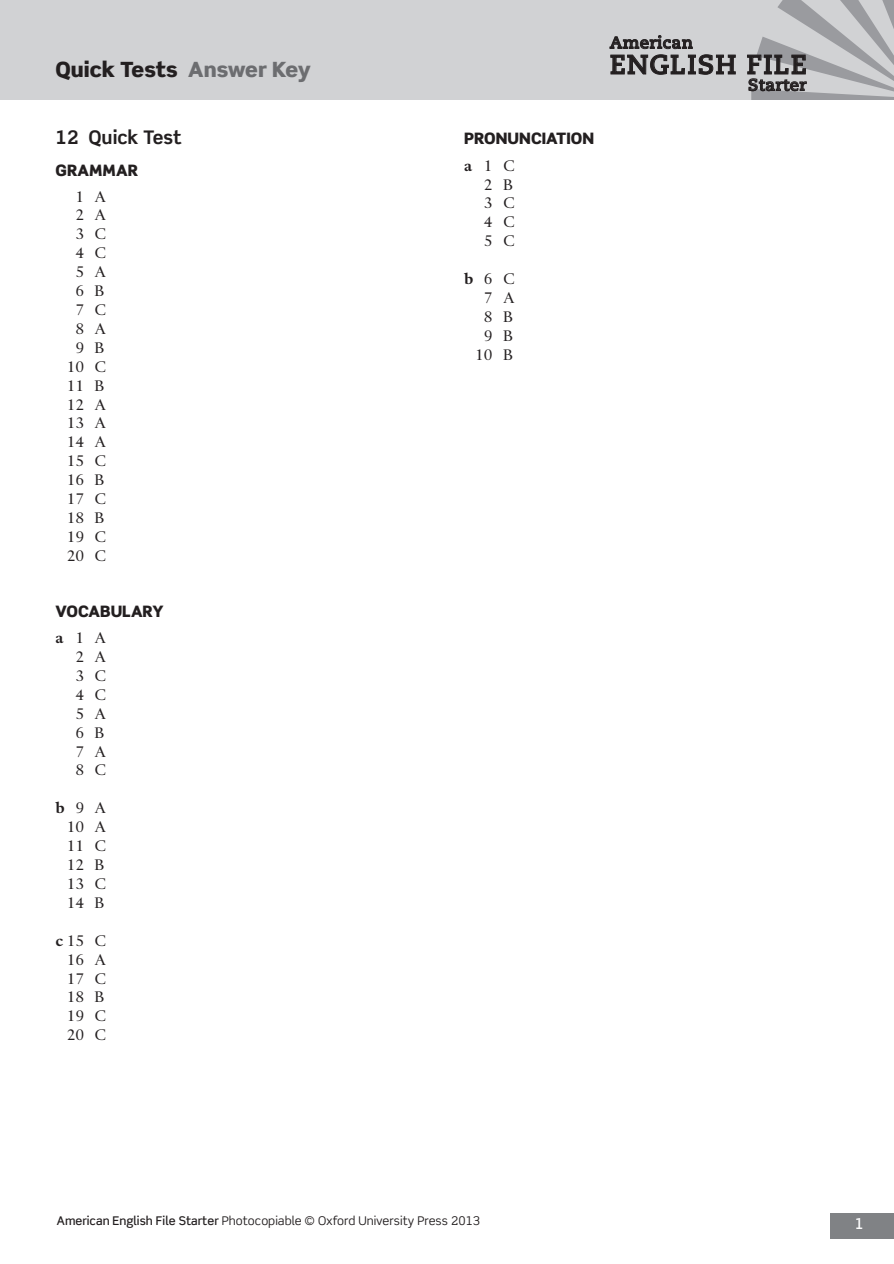
<style>
.page{position:relative;width:894px;height:1264px;background:#fff}
.page>*{position:absolute;margin:0;border:0;box-sizing:border-box;transform-origin:0 0}
.t1{font:700 27px "Caecilia LT Std";letter-spacing:.04em;color:#231f20}
.t2{font:900 21px "Scene Std";color:#231f20}
.t3{font:700 18.75px "Scene Std";color:#231f20}
.t4{font:700 16.5px "Caecilia LT Std";letter-spacing:.03em;color:#231f20}
.t5{font:15.75px/18.9px "Haarlemmer MT Std";color:#231f20}
.t6{font:900 15.75px "Scene Std";letter-spacing:.005em;color:#231f20}
.t7{font:500 15px "Scene Std";color:#fff}
.t8{font:12px "Scene Std";color:#231f20}
.s1{color:#6c6d70}
.s2{font-weight:700}
.s3{font-weight:500}
</style>
<div class="page">
<div style="left:0;top:0;width:893px;height:100px;background:#d1d2d4"></div>
<svg style="left:609px;top:35px;width:126px;height:40px"></svg>
<div style="left:829px;top:1212px;width:64px;height:26px;background:#808285"></div>
<svg style="left:747px;top:0;width:147px;height:100px"></svg>
<h2 class="t2" style="left:55px;top:56px;width:257px">Quick Tests <span class="s1">Answer Key</span></h2>
<p class="t3" style="left:55px;top:126px;width:128px">12 Quick Test</p>
<p class="t6" style="left:55px;top:160px;width:84px">GRAMMAR</p>
<p class="t5" style="left:67px;top:187px;width:41px;text-align:center">1 A<br>2 A<br>3 C<br>4 C<br>5 A<br>6 B<br>7 C<br>8 A<br>9 B<br>10 C<br>11 B<br>12 A<br>13 A<br>14 A<br>15 C<br>16 B<br>17 C<br>18 B<br>19 C<br>20 C</p>
<p class="t6" style="left:55px;top:600px;width:110px">VOCABULARY</p>
<p class="t5" style="left:75px;top:628px;width:33px;text-indent:-20px"><span class="s2">a</span>1A<br>2 A<br>3 C<br>4 C<br>5 A<br>6 B<br>7 A<br>8 C</p>
<p class="t5" style="left:67px;top:798px;width:41px;text-indent:-11px"><span class="s2">b</span>9A<br>10 A<br>11 C<br>12 B<br>13 C<br>14 B</p>
<p class="t5" style="left:67px;top:931px;width:41px;text-indent:-11px"><span class="s2">c</span>15 C<br>16 A<br>17 C<br>18 B<br>19 C<br>20 C</p>
<p class="t4" style="left:609px;top:33px;width:84px">American</p>
<h1 class="t1" style="left:609px;top:49px;width:198px">ENGLISH FILE</h1>
<p class="t4" style="left:747px;top:75px;width:60px">Starter</p>
<p class="t6" style="left:464px;top:128px;width:132px">PRONUNCIATION</p>
<p class="t5" style="left:483px;top:156px;width:33px;text-indent:-20px"><span class="s2">a</span>1C<br>2 B<br>3 C<br>4 C<br>5 C</p>
<p class="t5" style="left:464px;top:270px;width:52px;text-align:right"><span class="s2">b</span>6C<br>7 A<br>8 B<br>9 B<br>10 B</p>
<p class="t8" style="left:57px;top:1212px;width:424px"><span class="s3">American English File Starter</span> Photocopiable © Oxford University Press 2013</p>
<p class="t7" style="left:854px;top:1214px;width:11px">1</p>
</div>
